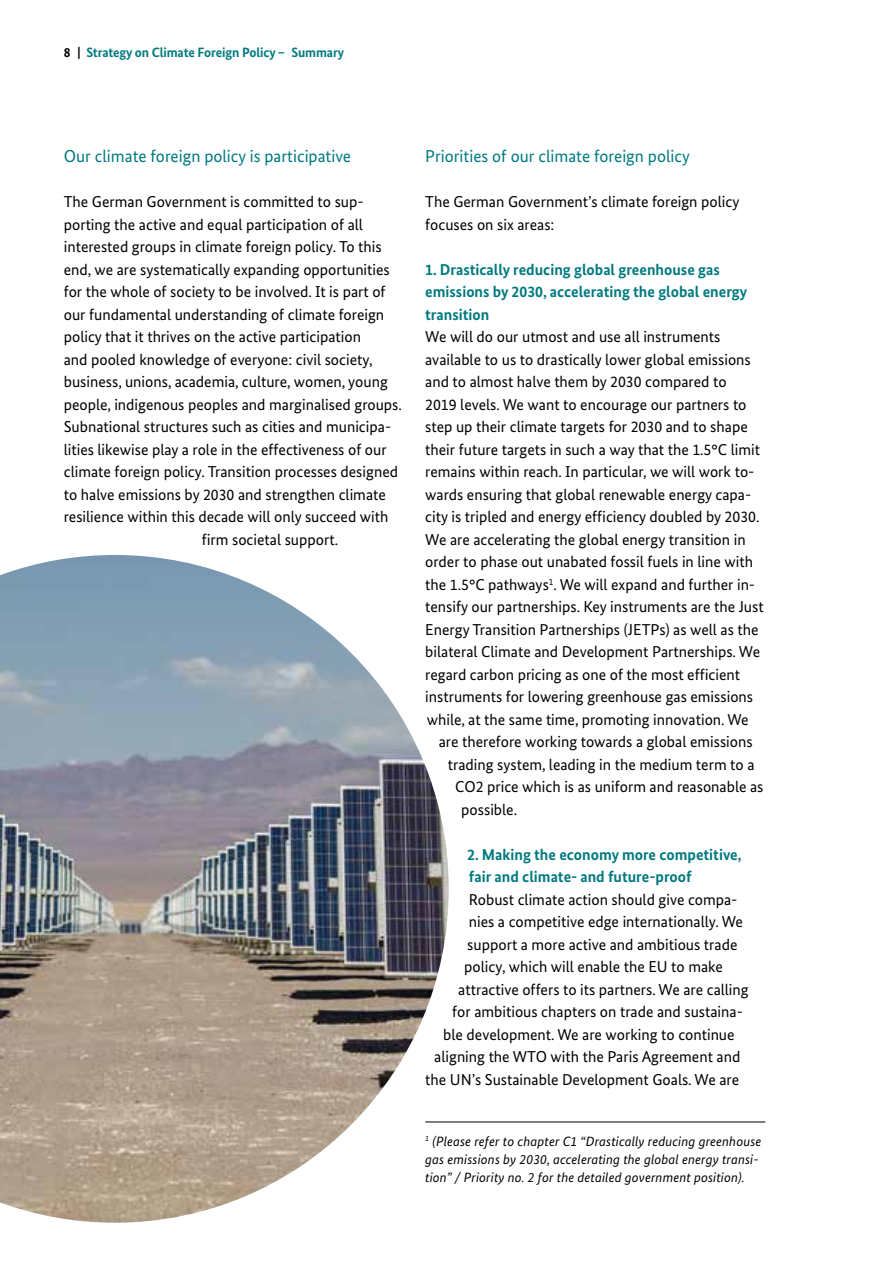
<style>
.page{position:relative;width:893px;height:1263px;background:#fff}
.page>*{position:absolute;margin:0;border:0;box-sizing:border-box;transform-origin:0 0}
.t1{font:17.25px "Bundes Sans";color:#007a80}
.t2{font:15.75px/22.5px "Bundes Sans";color:#000}
.t3{font:700 15.75px/22.5px "Bundes Sans";color:#007a80}
.t4{font:italic 13.5px/18px "Bundes Sans";letter-spacing:.01em;color:#000}
.t5{font:700 13.5px "Bundes Sans";letter-spacing:-.01em;color:#007a80}
.s1{color:#000}
</style>
<div class="page">
<hr style="left:425px;top:1121px;width:340px;height:1px;background:#000">
<img style="left:0;top:555px;width:449px;height:668px">
<p class="t5" style="left:64px;top:45px;width:282px"><span class="s1">8 |</span> Strategy on Climate Foreign Policy – Summary</p>
<p class="t1" style="left:64px;top:147px;width:289px">Our climate foreign policy is participative</p>
<p class="t2" style="left:64px;top:191px;width:340px">The German Government is committed to sup&shy;porting the active and equal participation of all interested groups in climate foreign policy. To this end, we are systematically expanding opportunities for the whole of society to be involved. It is part of our fundamental understanding of climate foreign policy that it thrives on the active participation<br>and pooled knowledge of everyone: civil society, business, unions, academia, culture, women, young people, indigenous peoples and marginalised groups.<br>Subnational structures such as cities and municipa&shy;lities likewise play a role in the effectiveness of our climate foreign policy. Transition processes designed to halve emissions by 2030 and strengthen climate resilience within this decade will only succeed with</p>
<p class="t2" style="left:202px;top:528px;width:138px">frm societal support.</p>
<p class="t1" style="left:425px;top:147px;width:266px">Priorities of our climate foreign policy</p>
<p class="t2" style="left:425px;top:191px;width:316px">The German Government’s climate foreign policy focuses on six areas:</p>
<p class="t3" style="left:425px;top:258px;width:324px">1. Drastically reducing global greenhouse gas emissions by 2030, accelerating the global energy transition</p>
<p class="t2" style="left:425px;top:326px;width:340px">We will do our utmost and use all instruments available to us to drastically lower global emissions and to almost halve them by 2030 compared to<br>2019 levels. We want to encourage our partners to step up their climate targets for 2030 and to shape their future targets in such a way that the 1.5°C limit remains within reach. In particular, we will work to&shy;wards ensuring that global renewable energy capa&shy;city is tripled and energy effciency doubled by 2030.<br>We are accelerating the global energy transition in order to phase out unabated fossil fuels in line with the 1.5°C pathways<sup>1</sup>. We will expand and further in&shy;tensify our partnerships. Key instruments are the Just Energy Transition Partnerships (JETPs) as well as the bilateral Climate and Development Partnerships. We regard carbon pricing as one of the most effcient instruments for lowering greenhouse gas emissions while, at the same time, promoting innovation. We</p>
<p class="t2" style="left:439px;top:731px;width:315px">are therefore working towards a global emissions</p>
<p class="t2" style="left:448px;top:753px;width:308px">trading system, leading in the medium term to a</p>
<p class="t2" style="left:455px;top:776px;width:310px">CO2 price which is as uniform and reasonable as</p>
<p class="t2" style="left:461px;top:798px;width:57px">possible.</p>
<p class="t3" style="left:467px;top:843px;width:276px">2. Making the economy more competitive, fair and climate- and future-proof</p>
<p class="t2" style="left:467px;top:888px;width:277px">Robust climate action should give compa&shy;nies a competitive edge internationally. We support a more active and ambitious trade</p>
<p class="t2" style="left:464px;top:956px;width:260px">policy, which will enable the EU to make</p>
<p class="t2" style="left:458px;top:978px;width:292px">attractive offers to its partners. We are calling</p>
<p class="t2" style="left:452px;top:1001px;width:292px">for ambitious chapters on trade and sustaina-</p>
<p class="t2" style="left:443px;top:1023px;width:293px">ble development. We are working to continue</p>
<p class="t2" style="left:434px;top:1046px;width:308px">aligning the WTO with the Paris Agreement and</p>
<p class="t2" style="left:425px;top:1068px;width:315px">the UN’s Sustainable Development Goals. We are</p>
<p class="t4" style="left:425px;top:1132px;width:338px"><sup>1</sup> (Please refer to chapter C1 “Drastically reducing greenhouse gas emissions by 2030, accelerating the global energy transi&shy;tion” / Priority no. 2 for the detailed government position).</p>
</div>
